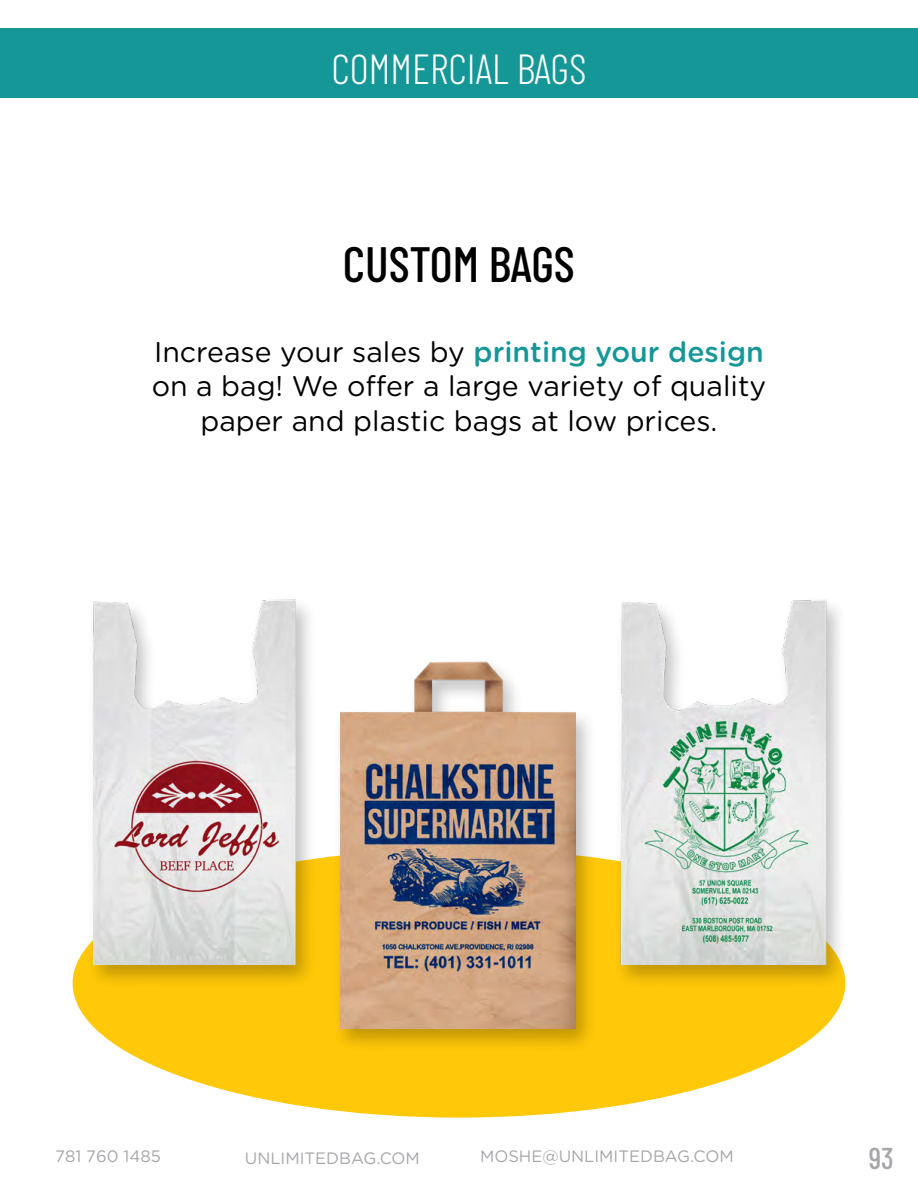
<style>
.page{position:relative;width:918px;height:1188px;background:#fff}
.page>*{position:absolute;margin:0;border:0;box-sizing:border-box;transform-origin:0 0}
.t1{font:500 49.5px "Barlow Condensed";letter-spacing:-.005em;color:#000}
.t2{font:300 42px "Barlow Condensed";color:#fff}
.t3{font:500 30px "Barlow Condensed";color:#a5a7aa}
.t4{font:28.5px/34.2px "Gotham Rounded";color:#000;text-align:center}
.t5{font:16.5px "Gotham Rounded";color:#a5a7aa}
.s1{font-weight:500;color:#159697}
</style>
<div class="page">
<div style="left:0;top:28px;width:918px;height:70px;background:#159697"></div>
<div style="left:73px;top:849px;width:772px;height:269px;background:#ffc808;border-radius:50%"></div>
<div style="left:332px;top:657px;width:265px;height:396px;background:#000;opacity:.25"></div>
<img style="left:340px;top:657px;width:236px;height:372px">
<div style="left:613px;top:596px;width:235px;height:393px;background:#000;opacity:.25"></div>
<img style="left:620px;top:596px;width:208px;height:368px">
<div style="left:86px;top:596px;width:231px;height:393px;background:#000;opacity:.25"></div>
<img style="left:94px;top:596px;width:202px;height:368px">
<h2 class="t2" style="left:331px;top:39px;width:257px">COMMERCIAL BAGS</h2>
<h1 class="t1" style="left:343px;top:229px;width:234px">CUSTOM BAGS</h1>
<p class="t4" style="left:152px;top:334px;width:616px">Increase your sales by <span class="s1">printing your design </span>on a bag! We offer a large variety of quality paper and plastic bags at low prices.</p>
<p class="t5" style="left:55px;top:1145px;width:107px">781 760 1485</p>
<p class="t5" style="left:245px;top:1147px;width:177px">UNLIMITEDBAG.COM</p>
<p class="t5" style="left:480px;top:1145px;width:255px">MOSHE@UNLIMITEDBAG.COM</p>
<p class="t3" style="left:869px;top:1136px;width:26px">93</p>
</div>
